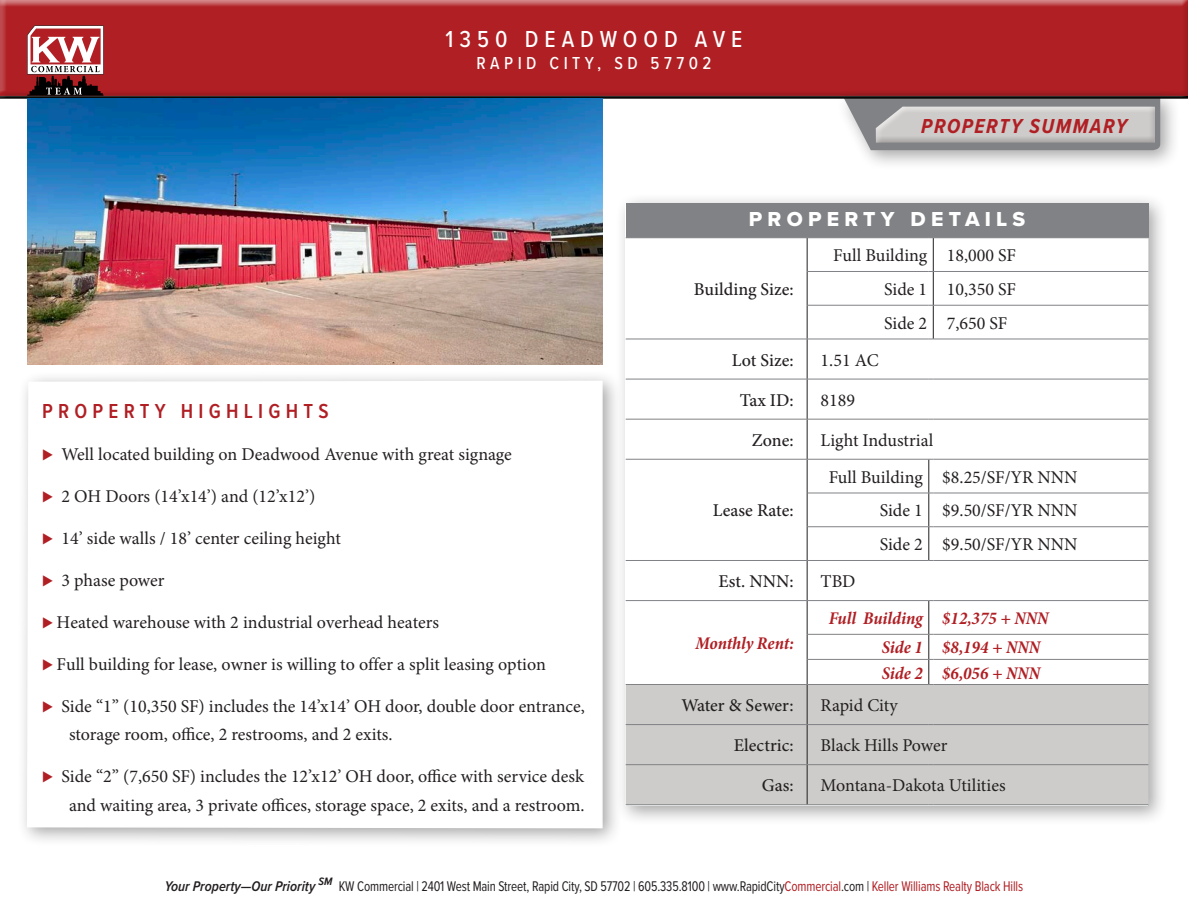
<style>
.page{position:relative;width:1188px;height:918px;background:#fff}
.page>*{position:absolute;margin:0;border:0;box-sizing:border-box;transform-origin:0 0}
.t1{font:500 24px "Proxima Nova Cond";letter-spacing:.25em;color:#fff}
.t2{font:600 21px "Proxima Nova Cond";letter-spacing:.25em;color:#b01f24}
.t3{font:italic 700 21px "Proxima Nova Cond";letter-spacing:.075em;color:#b01f24}
.t4{font:21px "Proxima Nova Extrabld";letter-spacing:.25em;color:#fff}
.t5{font:18px/28.5px "Minion Pro";color:#231f20}
.t6{font:500 18px "Minion Pro";color:#231f20}
.t7{font:italic 700 condensed 18px "Minion Pro";color:#b01f24}
.t8{font:500 18px "Proxima Nova Cond";letter-spacing:.25em;color:#fff}
.t9{font:14.55px "Proxima Nova Cond";letter-spacing:-.01em;color:#231f20;scale:.9 1}
.s1{font-family:"Proxima Nova";font-weight:700;color:#b01f24}
.s2{font-weight:600;font-style:italic}
.s3{color:#b01f24}
</style>
<div class="page">
<div style="left:0;top:0;width:1188px;height:99px;background:#231f20;opacity:.75"></div>
<div style="left:835px;top:88px;width:345px;height:82px;background:#231f20;opacity:.4"></div>
<svg style="left:844px;top:101px;width:316px;height:49px"></svg>
<div style="left:875px;top:106px;width:280px;height:35px;background:#fff;opacity:.75"></div>
<div style="left:875px;top:107px;width:280px;height:36px;background:#231f20;opacity:.75"></div>
<svg style="left:27px;top:26px;width:77px;height:70px"></svg>
<div style="left:0;top:96px;width:1188px;height:5px;background:#231f20;opacity:.75"></div>
<div style="left:615px;top:193px;width:553px;height:633px;background:#231f20;opacity:.4"></div>
<div style="left:626px;top:203px;width:522px;height:35px;background:#808285"></div>
<svg style="left:626px;top:238px;width:522px;height:101px"></svg>
<svg style="left:626px;top:340px;width:522px;height:119px"></svg>
<svg style="left:626px;top:460px;width:522px;height:224px"></svg>
<div style="left:626px;top:685px;width:522px;height:120px;background:#ceccca"></div>
<hr style="left:807px;top:238px;width:1px;height:33px;background:#231f20">
<hr style="left:933px;top:238px;width:1px;height:33px;background:#231f20">
<hr style="left:807px;top:271px;width:1px;height:34px;background:#231f20">
<hr style="left:933px;top:272px;width:1px;height:33px;background:#231f20">
<hr style="left:807px;top:305px;width:1px;height:34px;background:#231f20">
<hr style="left:933px;top:305px;width:1px;height:34px;background:#231f20">
<hr style="left:807px;top:339px;width:1px;height:40px;background:#231f20">
<hr style="left:807px;top:379px;width:1px;height:40px;background:#231f20">
<hr style="left:807px;top:419px;width:1px;height:40px;background:#231f20">
<hr style="left:807px;top:459px;width:1px;height:34px;background:#231f20">
<hr style="left:929px;top:459px;width:1px;height:34px;background:#231f20">
<hr style="left:807px;top:493px;width:1px;height:34px;background:#231f20">
<hr style="left:929px;top:493px;width:1px;height:34px;background:#231f20">
<hr style="left:807px;top:527px;width:1px;height:33px;background:#231f20">
<hr style="left:929px;top:527px;width:1px;height:33px;background:#231f20">
<hr style="left:807px;top:561px;width:1px;height:39px;background:#231f20">
<hr style="left:807px;top:601px;width:1px;height:33px;background:#231f20">
<hr style="left:929px;top:601px;width:1px;height:33px;background:#231f20">
<svg style="left:807px;top:635px;width:1px;height:49px"></svg>
<hr style="left:807px;top:685px;width:1px;height:39px;background:#231f20">
<hr style="left:807px;top:725px;width:1px;height:39px;background:#231f20">
<hr style="left:807px;top:765px;width:1px;height:40px;background:#231f20">
<hr style="left:807px;top:271px;width:122px;height:1px;background:#808285">
<hr style="left:933px;top:271px;width:215px;height:1px;background:#808285">
<hr style="left:807px;top:305px;width:122px;height:1px;background:#808285">
<hr style="left:933px;top:305px;width:215px;height:1px;background:#808285">
<hr style="left:626px;top:339px;width:181px;height:1px;background:#808285">
<hr style="left:807px;top:339px;width:122px;height:1px;background:#808285">
<hr style="left:933px;top:339px;width:215px;height:1px;background:#808285">
<hr style="left:626px;top:379px;width:181px;height:1px;background:#808285">
<hr style="left:807px;top:379px;width:122px;height:1px;background:#808285">
<hr style="left:933px;top:379px;width:215px;height:1px;background:#808285">
<hr style="left:626px;top:419px;width:181px;height:1px;background:#808285">
<hr style="left:807px;top:419px;width:122px;height:1px;background:#808285">
<hr style="left:933px;top:419px;width:215px;height:1px;background:#808285">
<hr style="left:626px;top:459px;width:181px;height:1px;background:#808285">
<hr style="left:807px;top:459px;width:122px;height:1px;background:#808285">
<hr style="left:933px;top:459px;width:215px;height:1px;background:#808285">
<hr style="left:807px;top:493px;width:122px;height:1px;background:#808285">
<hr style="left:933px;top:493px;width:215px;height:1px;background:#808285">
<hr style="left:807px;top:526px;width:122px;height:1px;background:#808285">
<hr style="left:933px;top:526px;width:215px;height:1px;background:#808285">
<hr style="left:626px;top:560px;width:181px;height:1px;background:#808285">
<hr style="left:807px;top:560px;width:122px;height:1px;background:#808285">
<hr style="left:933px;top:560px;width:215px;height:1px;background:#808285">
<hr style="left:626px;top:600px;width:181px;height:1px;background:#808285">
<hr style="left:807px;top:600px;width:122px;height:1px;background:#808285">
<hr style="left:933px;top:600px;width:215px;height:1px;background:#808285">
<hr style="left:807px;top:634px;width:122px;height:1px;background:#808285">
<hr style="left:933px;top:634px;width:215px;height:1px;background:#808285">
<hr style="left:807px;top:659px;width:122px;height:1px;background:#808285">
<hr style="left:933px;top:659px;width:215px;height:1px;background:#808285">
<hr style="left:626px;top:684px;width:181px;height:1px;background:#808285">
<hr style="left:807px;top:684px;width:122px;height:1px;background:#808285">
<svg style="left:929px;top:634px;width:4px;height:51px"></svg>
<hr style="left:933px;top:684px;width:215px;height:1px;background:#808285">
<hr style="left:626px;top:724px;width:181px;height:1px;background:#808285">
<hr style="left:807px;top:724px;width:122px;height:1px;background:#808285">
<hr style="left:933px;top:724px;width:215px;height:1px;background:#808285">
<hr style="left:626px;top:764px;width:181px;height:1px;background:#808285">
<hr style="left:807px;top:764px;width:122px;height:1px;background:#808285">
<hr style="left:933px;top:764px;width:215px;height:1px;background:#808285">
<hr style="left:626px;top:805px;width:181px;height:1px;background:#808285">
<hr style="left:807px;top:805px;width:122px;height:1px;background:#808285">
<hr style="left:933px;top:805px;width:215px;height:1px;background:#808285">
<div style="left:17px;top:370px;width:605px;height:478px;background:#231f20;opacity:.4"></div>
<svg style="left:26px;top:380px;width:577px;height:449px"></svg>
<img style="left:27px;top:99px;width:576px;height:265px">
<p class="t1" style="left:446px;top:21px;width:298px">1350 DEADWOOD AVE</p>
<p class="t8" style="left:476px;top:50px;width:237px">RAPID CITY, SD 57702</p>
<p class="t3" style="left:921px;top:111px;width:207px">PROPERTY SUMMARY</p>
<p class="t4" style="left:749px;top:203px;width:278px">PROPERTY DETAILS</p>
<p class="t2" style="left:42px;top:395px;width:288px">PROPERTY HIGHLIGHTS</p>
<p class="t5" style="left:42px;top:440px;width:471px"><span class="s1">⊲</span> Well located building on Deadwood Avenue with great signage</p>
<p class="t5" style="left:42px;top:482px;width:275px"><span class="s1">⊲</span> 2 OH Doors (14’x14’) and (12’x12’)</p>
<p class="t5" style="left:42px;top:524px;width:300px"><span class="s1">⊲</span> 14’ side walls / 18’ center ceiling height</p>
<p class="t5" style="left:42px;top:566px;width:124px"><span class="s1">⊲</span> 3 phase power</p>
<p class="t5" style="left:42px;top:608px;width:399px"><span class="s1">⊲</span> Heated warehouse with 2 industrial overhead heaters</p>
<p class="t5" style="left:42px;top:650px;width:506px"><span class="s1">⊲</span> Full building for lease, owner is willing to offer a split leasing option</p>
<p class="t5" style="left:69px;top:692px;width:517px;text-indent:-27px"><span class="s1">⊲</span> Side “1” (10,350 SF) includes the 14’x14’ OH door, double door entrance, storage room, office, 2 restrooms, and 2 exits.</p>
<p class="t5" style="left:42px;top:762px;width:544px;text-align:right"><span class="s1">⊲</span> Side “2” (7,650 SF) includes the 12’x12’ OH door, office with service desk and waiting area, 3 private offices, storage space, 2 exits, and a restroom.</p>
<p class="t6" style="left:694px;top:277px;width:101px">Building Size:</p>
<p class="t5" style="left:833px;top:241px;width:96px">Full Building</p>
<p class="t5" style="left:947px;top:241px;width:71px">18,000 SF</p>
<p class="t5" style="left:884px;top:275px;width:45px">Side 1</p>
<p class="t5" style="left:947px;top:275px;width:71px">10,350 SF</p>
<p class="t5" style="left:884px;top:309px;width:45px">Side 2</p>
<p class="t5" style="left:947px;top:309px;width:62px">7,650 SF</p>
<p class="t6" style="left:732px;top:348px;width:63px">Lot Size:</p>
<p class="t5" style="left:821px;top:346px;width:60px">1.51 AC</p>
<p class="t6" style="left:740px;top:388px;width:55px">Tax ID:</p>
<p class="t5" style="left:821px;top:386px;width:36px">8189</p>
<p class="t6" style="left:752px;top:428px;width:43px">Zone:</p>
<p class="t5" style="left:821px;top:426px;width:114px">Light Industrial</p>
<p class="t6" style="left:713px;top:499px;width:82px">Lease Rate:</p>
<p class="t5" style="left:829px;top:463px;width:96px">Full Building</p>
<p class="t5" style="left:942px;top:463px;width:137px">$8.25/SF/YR NNN</p>
<p class="t5" style="left:880px;top:496px;width:45px">Side 1</p>
<p class="t5" style="left:942px;top:496px;width:137px">$9.50/SF/YR NNN</p>
<p class="t5" style="left:880px;top:530px;width:45px">Side 2</p>
<p class="t5" style="left:942px;top:530px;width:137px">$9.50/SF/YR NNN</p>
<p class="t6" style="left:719px;top:569px;width:77px">Est. NNN:</p>
<p class="t5" style="left:821px;top:567px;width:36px">TBD</p>
<p class="t7" style="left:695px;top:631px;width:100px">Monthly Rent:</p>
<p class="t7" style="left:829px;top:606px;width:96px">Full Building</p>
<p class="t7" style="left:942px;top:606px;width:108px">$12,375 + NNN</p>
<p class="t7" style="left:882px;top:635px;width:43px">Side 1</p>
<p class="t7" style="left:942px;top:635px;width:99px">$8,194 + NNN</p>
<p class="t7" style="left:882px;top:660px;width:43px">Side 2</p>
<p class="t7" style="left:942px;top:660px;width:99px">$6,056 + NNN</p>
<p class="t6" style="left:681px;top:693px;width:114px">Water &amp; Sewer:</p>
<p class="t5" style="left:821px;top:691px;width:79px">Rapid City</p>
<p class="t6" style="left:734px;top:733px;width:61px">Electric:</p>
<p class="t5" style="left:821px;top:731px;width:128px">Black Hills Power</p>
<p class="t6" style="left:762px;top:773px;width:33px">Gas:</p>
<p class="t5" style="left:821px;top:771px;width:187px">Montana-Dakota Utilities</p>
<p class="t9" style="left:165px;top:875px;width:955px"><span class="s2">Your Property—Our Priority</span> <sup>SM</sup> KW Commercial | 2401 West Main Street, Rapid City, SD 57702 | 605.335.8100 | www.RapidCity<span class="s3">Commercial</span>.com | <span class="s3">Keller Williams Realty Black Hills</span></p>
</div>
